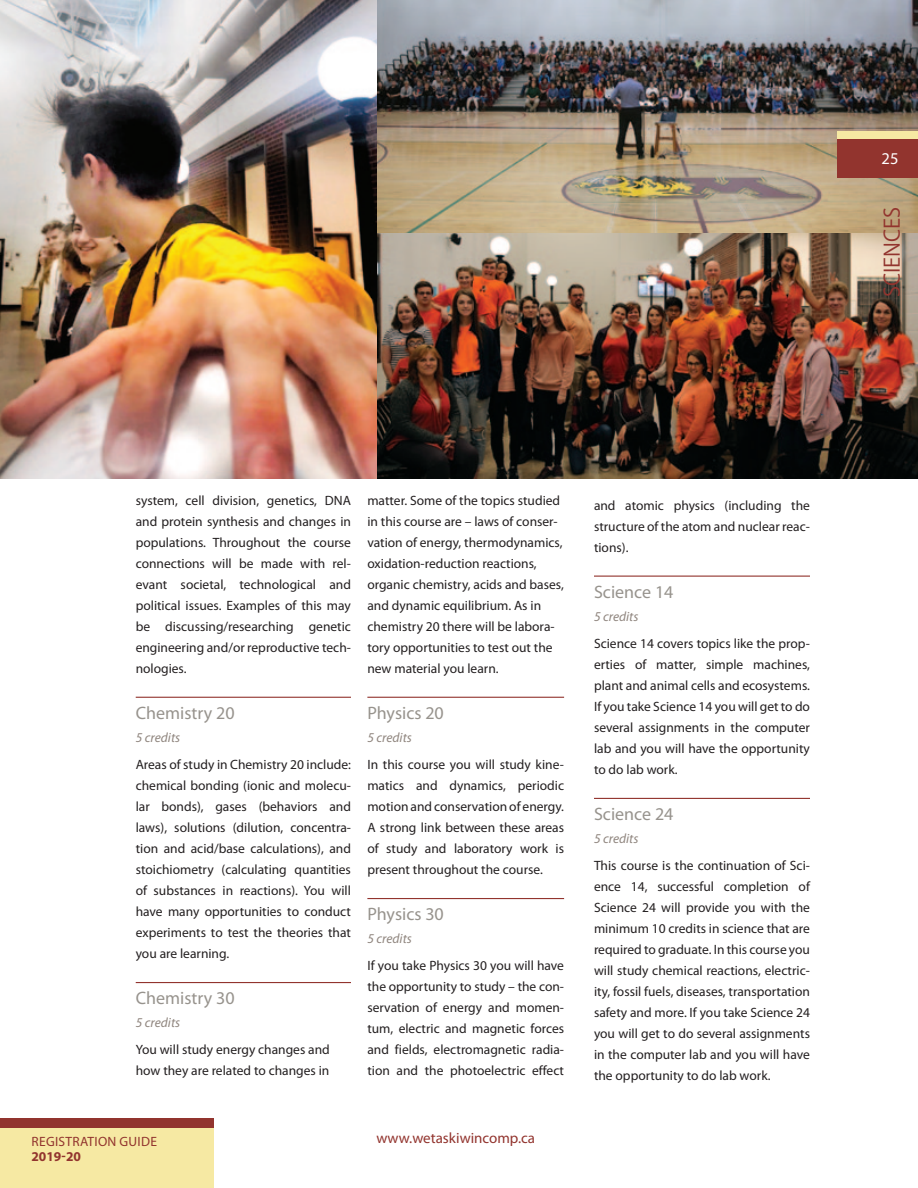
<style>
.page{position:relative;width:918px;height:1188px;background:#fff}
.page>*{position:absolute;margin:0;border:0;box-sizing:border-box;transform-origin:0 0}
.h2_sideDescriptors{font:21px "Koz Go Pro";color:#92342e}
.h3_courseTitle{font:18px "Myriad Pro";color:#97938d}
.t1{font:16.5px "Myriad Pro";color:#fff}
.t2{font:15px "Myriad Pro";color:#92342e}
.p_bodyText{font:13.5px/21px "Myriad Pro";color:#231f20;text-align:justify}
.p_alignLeft{font:13.5px/21px "Myriad Pro";color:#231f20}
.h4_courseCredit{font:italic 13.5px "Myriad Pro";color:#90867f}
.t3{font:13.5px "Myriad Pro";letter-spacing:.02em;color:#92342e}
.t4{font:700 13.5px "Myriad Pro";color:#92342e}
</style>
<div class="page">
<img style="left:0;top:0;width:918px;height:478px">
<div style="left:837px;top:134px;width:81px;height:44px;background:#92342e"></div>
<div style="left:837px;top:132px;width:81px;height:7px;background:#f6e9a3"></div>
<div style="left:0;top:1118px;width:214px;height:70px;background:#f6e9a3"></div>
<div style="left:0;top:1118px;width:214px;height:10px;background:#92342e"></div>
<hr style="left:367px;top:697px;width:197px;height:1px;background:#92342e">
<hr style="left:367px;top:898px;width:197px;height:1px;background:#92342e">
<hr style="left:136px;top:697px;width:215px;height:1px;background:#92342e">
<hr style="left:136px;top:982px;width:215px;height:1px;background:#92342e">
<hr style="left:594px;top:576px;width:216px;height:1px;background:#92342e">
<hr style="left:594px;top:798px;width:216px;height:1px;background:#92342e">
<p class="t1" style="left:882px;top:149px;width:18px">25</p>
<p class="h2_sideDescriptors" style="left:879px;top:297px;width:92px;rotate:-90deg">SCIENCES</p>
<p class="p_bodyText" style="left:136px;top:490px;width:217px">system, cell division, genetics, DNA and protein synthesis and changes in populations. Throughout the course connections will be made with rel&shy;evant societal, technological and political issues. Examples of this may be discussing/researching genetic engineering and/or reproductive tech&shy;nologies.</p>
<p class="h3_courseTitle" style="left:136px;top:702px;width:100px">Chemistry 20</p>
<p class="h4_courseCredit" style="left:136px;top:729px;width:46px">5 credits</p>
<p class="p_bodyText" style="left:136px;top:754px;width:217px">Areas of study in Chemistry 20 include: chemical bonding (ionic and molecu&shy;lar bonds), gases (behaviors and laws), solutions (dilution, concentra&shy;tion and acid/base calculations), and stoichiometry (calculating quantities of substances in reactions). You will have many opportunities to conduct experiments to test the theories that you are learning.</p>
<p class="h3_courseTitle" style="left:136px;top:987px;width:100px">Chemistry 30</p>
<p class="h4_courseCredit" style="left:136px;top:1014px;width:46px">5 credits</p>
<p class="p_alignLeft" style="left:136px;top:1039px;width:196px">You will study energy changes and how they are related to changes in</p>
<p class="p_alignLeft" style="left:367px;top:490px;width:198px">matter. Some of the topics studied in this course are – laws of conser&shy;vation of energy, thermodynamics, oxidation-reduction reactions, organic chemistry, acids and bases, and dynamic equilibrium. As in chemistry 20 there will be labora&shy;tory opportunities to test out the new material you learn.</p>
<p class="h3_courseTitle" style="left:367px;top:702px;width:78px">Physics 20</p>
<p class="h4_courseCredit" style="left:367px;top:729px;width:46px">5 credits</p>
<p class="p_bodyText" style="left:367px;top:754px;width:198px">In this course you will study kine&shy;matics and dynamics, periodic motion and conservation of energy.<br>A strong link between these areas of study and laboratory work is present throughout the course.</p>
<p class="h3_courseTitle" style="left:367px;top:903px;width:78px">Physics 30</p>
<p class="h4_courseCredit" style="left:367px;top:930px;width:46px">5 credits</p>
<p class="p_bodyText" style="left:367px;top:955px;width:198px">If you take Physics 30 you will have the opportunity to study – the con&shy;servation of energy and momen&shy;tum, electric and magnetic forces and fields, electromagnetic radia&shy;tion and the photoelectric effect</p>
<p class="t3" style="left:32px;top:1133px;width:127px">REGISTRATION GUIDE</p>
<p class="t4" style="left:32px;top:1147px;width:51px">2019-20</p>
<p class="t2" style="left:376px;top:1128px;width:160px">www.wetaskiwincomp.ca</p>
<p class="p_bodyText" style="left:594px;top:494px;width:218px">and atomic physics (including the structure of the atom and nuclear reac&shy;tions).</p>
<p class="h3_courseTitle" style="left:594px;top:581px;width:81px">Science 14</p>
<p class="h4_courseCredit" style="left:594px;top:608px;width:46px">5 credits</p>
<p class="p_bodyText" style="left:594px;top:633px;width:218px">Science 14 covers topics like the prop&shy;erties of matter, simple machines, plant and animal cells and ecosystems.<br>If you take Science 14 you will get to do several assignments in the computer lab and you will have the opportunity to do lab work.</p>
<p class="h3_courseTitle" style="left:594px;top:803px;width:81px">Science 24</p>
<p class="h4_courseCredit" style="left:594px;top:830px;width:46px">5 credits</p>
<p class="p_bodyText" style="left:594px;top:855px;width:218px">This course is the continuation of Sci&shy;ence 14, successful completion of Science 24 will provide you with the minimum 10 credits in science that are required to graduate. In this course you will study chemical reactions, electric&shy;ity, fossil fuels, diseases, transportation safety and more. If you take Science 24 you will get to do several assignments in the computer lab and you will have the opportunity to do lab work.</p>
</div>
